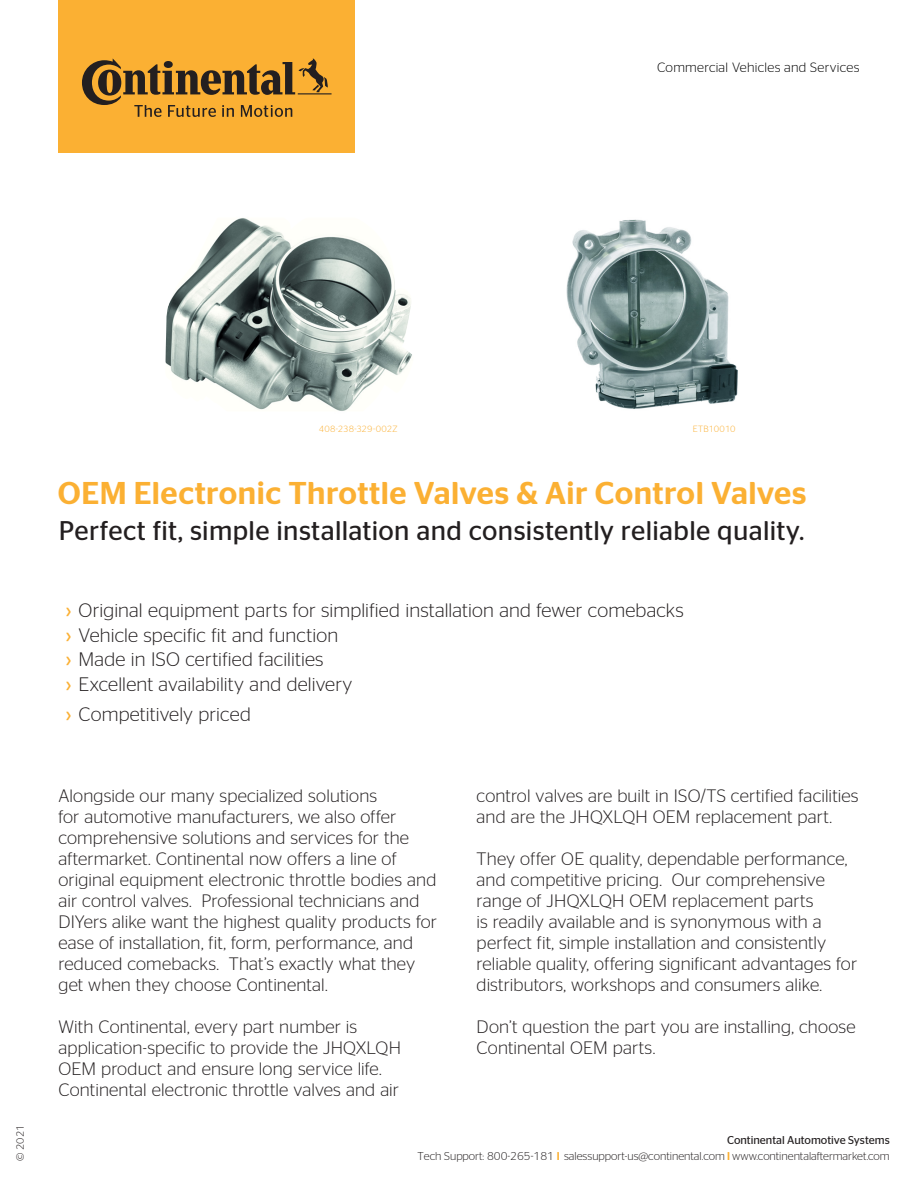
<style>
.page{position:relative;width:918px;height:1188px;background:#fff}
.page>*{position:absolute;margin:0;border:0;box-sizing:border-box;transform-origin:0 0}
.Headline_35pt{font:500 31.5px "Continental Stag Sans";letter-spacing:.015em;color:#fbb033}
.Headline_35pt-2{font:27px "Continental Stag Sans";letter-spacing:.01em;color:#231f20}
.t1{font:300 19.5px "Continental Stag Sans";letter-spacing:.01em;color:#231f20}
.table_copy{font:300 18px/21px "Continental Stag Sans";letter-spacing:.005em;color:#231f20}
.Division_name_URL_9p{font:300 13.5px "Continental Stag Sans";letter-spacing:.02em;color:#000}
.t2{font:300 11.4px "Continental Stag Sans";color:#231f20}
.t3{font:11.4px "Continental Stag Sans";color:#231f20}
.table_copy-2{font:300 10.5px "Continental Stag Sans";color:#231f20}
.Paragraph_Style_2{font:300 9px "Continental Stag Sans";letter-spacing:.02em;color:#fbb033}
.Paragraph_Style_2-2{font:300 9px "Continental Stag Sans";color:#fbb033}
.s1{font-weight:400;color:#fbb033}
.s2{font-weight:500;color:#fbb033}
</style>
<div class="page">
<div style="left:58px;top:0;width:297px;height:152px;background:#fbb033"></div>
<svg style="left:82px;top:58px;width:249px;height:59px"></svg>
<img style="left:165px;top:218px;width:247px;height:193px">
<img style="left:566px;top:219px;width:172px;height:190px">
<p class="Division_name_URL_9p" style="left:657px;top:60px;width:204px">Commercial Vehicles and Services</p>
<p class="table_copy-2" style="left:14px;top:1161px;width:38px;rotate:-90deg">© 2021</p>
<p class="Paragraph_Style_2" style="left:319px;top:424px;width:80px">408-238-329-002Z</p>
<p class="Paragraph_Style_2-2" style="left:693px;top:424px;width:44px">ETB10010</p>
<p class="Headline_35pt" style="left:58px;top:475px;width:750px">OEM Electronic Throttle Valves &amp; Air Control Valves</p>
<p class="Headline_35pt-2" style="left:59px;top:515px;width:747px">Perfect fit, simple installation and consistently reliable quality.</p>
<p class="t1" style="left:66px;top:599px;width:620px"><span class="s1">›</span> Original equipment parts for simplified installation and fewer comebacks</p>
<p class="t1" style="left:66px;top:624px;width:274px"><span class="s1">›</span> Vehicle specific fit and function</p>
<p class="t1" style="left:66px;top:649px;width:259px"><span class="s1">›</span> Made in ISO certified facilities</p>
<p class="t1" style="left:66px;top:674px;width:288px"><span class="s1">›</span> Excellent availability and delivery</p>
<p class="t1" style="left:66px;top:704px;width:187px"><span class="s1">›</span> Competitively priced</p>
<p class="table_copy" style="left:58px;top:785px;width:380px">Alongside our many specialized solutions<br>for automotive manufacturers, we also offer comprehensive solutions and services for the aftermarket. Continental now offers a line of original equipment electronic throttle bodies and air control valves. Professional technicians and DIYers alike want the highest quality products for ease of installation, fit, form, performance, and reduced comebacks. That’s exactly what they get when they choose Continental.</p>
<p class="table_copy" style="left:58px;top:1016px;width:344px">With Continental, every part number is application-specific to provide the JHQXLQH OEM product and ensure long service life.<br>Continental electronic throttle valves and air</p>
<p class="table_copy" style="left:477px;top:785px;width:384px">control valves are built in ISO/TS certified facilities and are the JHQXLQH OEM replacement part.</p>
<p class="table_copy" style="left:477px;top:848px;width:382px">They offer OE quality, dependable performance, and competitive pricing. Our comprehensive range of JHQXLQH OEM replacement parts<br>is readily available and is synonymous with a perfect fit, simple installation and consistently reliable quality, offering significant advantages for distributors, workshops and consumers alike.</p>
<p class="table_copy" style="left:477px;top:1016px;width:381px">Don’t question the part you are installing, choose<br>Continental OEM parts.</p>
<p class="t3" style="left:727px;top:1134px;width:164px">Continental Automotive Systems</p>
<p class="t2" style="left:418px;top:1150px;width:474px">Tech Support: 800-265-181 <span class="s2">l</span> salessupport-us@continental.com <span class="s2">l</span> www.continentalaftermarket.com</p>
</div>
